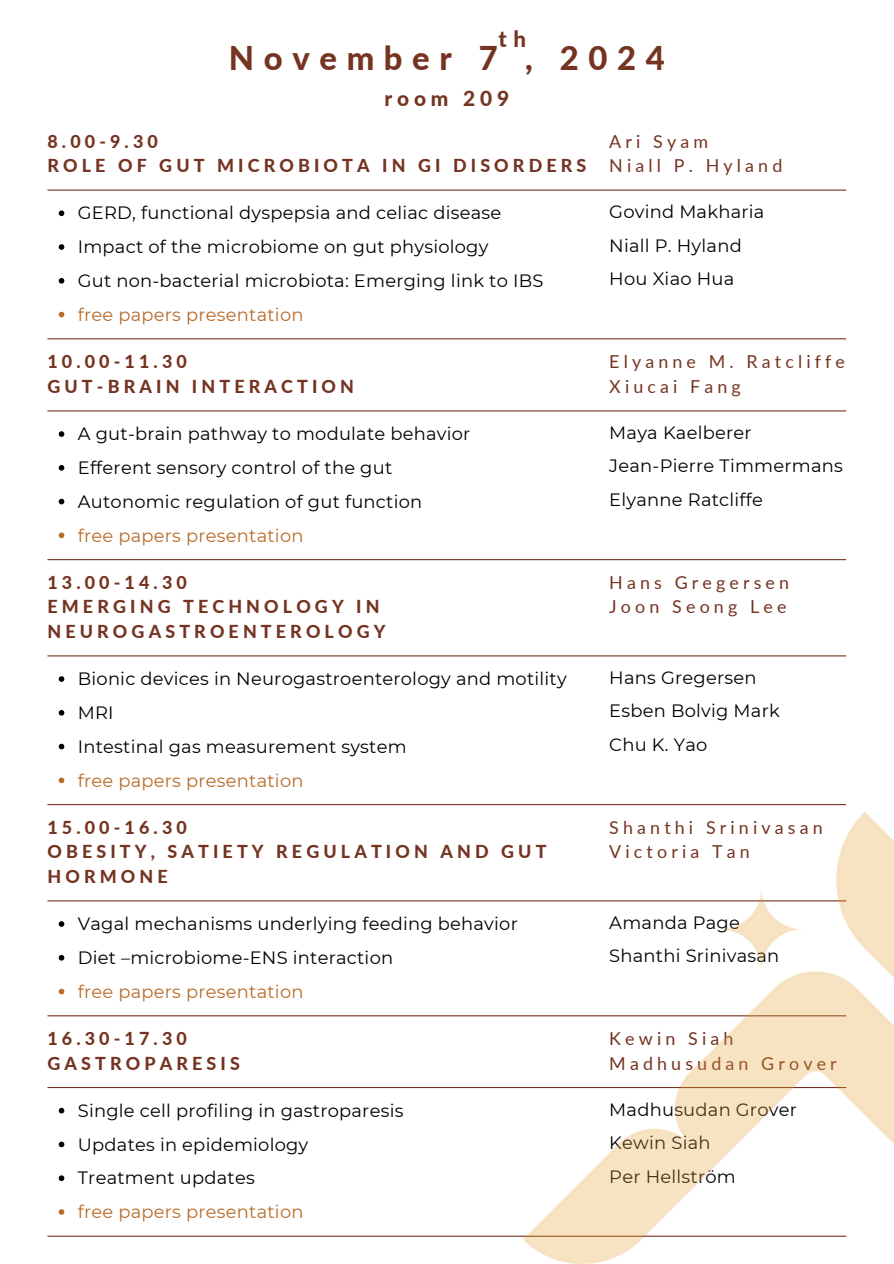
<style>
.page{position:relative;width:894px;height:1264px;background:#fff}
.page>*{position:absolute;margin:0;border:0;box-sizing:border-box;transform-origin:0 0}
.t1{font:800 32.7px "Lato";letter-spacing:.295em;color:#753422}
.t2{font:800 22.2px "Lato";color:#753422}
.t3{font:800 20.85px "Lato";letter-spacing:.23em;color:#753422}
.t4{font:17.85px "Montserrat";letter-spacing:.015em;color:#000}
.t5{font:800 17.85px/24.6px "Lato";letter-spacing:.23em;color:#753422}
.t6{font:17.85px "Lato";letter-spacing:.23em;color:#753422}
.t7{font:17.85px "Montserrat";letter-spacing:.015em;color:#b86c2a}
</style>
<div class="page">
<hr style="left:47px;top:338px;width:798px;height:1px;background:#753422">
<hr style="left:47px;top:189px;width:798px;height:2px;background:#753422">
<svg style="left:59px;top:210px;width:5px;height:6px"></svg>
<svg style="left:59px;top:244px;width:5px;height:6px"></svg>
<svg style="left:59px;top:278px;width:5px;height:5px"></svg>
<svg style="left:59px;top:312px;width:5px;height:5px"></svg>
<hr style="left:47px;top:559px;width:798px;height:1px;background:#753422">
<hr style="left:47px;top:410px;width:798px;height:1px;background:#753422">
<svg style="left:59px;top:431px;width:5px;height:6px"></svg>
<svg style="left:59px;top:465px;width:5px;height:5px"></svg>
<svg style="left:59px;top:499px;width:5px;height:5px"></svg>
<svg style="left:59px;top:532px;width:5px;height:6px"></svg>
<hr style="left:47px;top:804px;width:798px;height:1px;background:#753422">
<hr style="left:47px;top:655px;width:798px;height:1px;background:#753422">
<svg style="left:59px;top:676px;width:5px;height:6px"></svg>
<svg style="left:59px;top:710px;width:5px;height:5px"></svg>
<svg style="left:59px;top:743px;width:5px;height:6px"></svg>
<svg style="left:59px;top:777px;width:5px;height:6px"></svg>
<hr style="left:47px;top:1015px;width:798px;height:1px;background:#753422">
<hr style="left:47px;top:900px;width:798px;height:1px;background:#753422">
<svg style="left:59px;top:921px;width:5px;height:5px"></svg>
<svg style="left:59px;top:955px;width:5px;height:5px"></svg>
<svg style="left:59px;top:988px;width:5px;height:6px"></svg>
<hr style="left:47px;top:1086px;width:798px;height:2px;background:#753422">
<svg style="left:59px;top:1107px;width:5px;height:6px"></svg>
<svg style="left:59px;top:1141px;width:5px;height:6px"></svg>
<svg style="left:59px;top:1175px;width:5px;height:5px"></svg>
<svg style="left:59px;top:1209px;width:5px;height:5px"></svg>
<hr style="left:47px;top:1235px;width:798px;height:1px;background:#753422">
<img style="left:484px;top:804px;width:409px;height:459px">
<p class="t2" style="left:498px;top:25px;width:29px">t h</p>
<p class="t1" style="left:229px;top:38px;width:437px">November 7 , 2024</p>
<h2 class="t3" style="left:384px;top:86px;width:126px">room 209</h2>
<h3 class="t5" style="left:47px;top:128px;width:540px">8.00-9.30<br>ROLE OF GUT MICROBIOTA IN GI DISORDERS</h3>
<p class="t4" style="left:78px;top:202px;width:425px">GERD, functional dyspepsia and celiac disease</p>
<p class="t4" style="left:78px;top:236px;width:412px">Impact of the microbiome on gut physiology</p>
<p class="t4" style="left:78px;top:270px;width:467px">Gut non-bacterial microbiota: Emerging link to IBS</p>
<p class="t7" style="left:78px;top:303px;width:227px">free papers presentation</p>
<h3 class="t5" style="left:47px;top:349px;width:308px">10.00-11.30<br>GUT-BRAIN INTERACTION</h3>
<p class="t4" style="left:78px;top:423px;width:394px">A gut-brain pathway to modulate behavior</p>
<p class="t4" style="left:78px;top:457px;width:316px">Efferent sensory control of the gut</p>
<p class="t4" style="left:78px;top:490px;width:346px">Autonomic regulation of gut function</p>
<p class="t7" style="left:78px;top:524px;width:227px">free papers presentation</p>
<h3 class="t5" style="left:47px;top:569px;width:339px">13.00-14.30<br>EMERGING TECHNOLOGY IN<br>NEUROGASTROENTEROLOGY</h3>
<p class="t4" style="left:78px;top:668px;width:490px">Bionic devices in Neurogastroenterology and motility</p>
<p class="t4" style="left:78px;top:701px;width:37px">MRI</p>
<p class="t4" style="left:78px;top:735px;width:330px">Intestinal gas measurement system</p>
<p class="t7" style="left:78px;top:769px;width:227px">free papers presentation</p>
<p class="t5" style="left:47px;top:814px;width:500px">15.00-16.30<br>OBESITY, SATIETY REGULATION AND GUT<br>HORMONE</p>
<p class="t4" style="left:78px;top:912px;width:441px">Vagal mechanisms underlying feeding behavior</p>
<p class="t4" style="left:78px;top:946px;width:317px">Diet –microbiome-ENS interaction</p>
<p class="t7" style="left:78px;top:980px;width:227px">free papers presentation</p>
<p class="t5" style="left:47px;top:1025px;width:194px">16.30-17.30<br>GASTROPARESIS</p>
<p class="t4" style="left:78px;top:1099px;width:327px">Single cell profiling in gastroparesis</p>
<p class="t4" style="left:78px;top:1133px;width:232px">Updates in epidemiology</p>
<p class="t4" style="left:78px;top:1167px;width:178px">Treatment updates</p>
<p class="t7" style="left:78px;top:1200px;width:227px">free papers presentation</p>
<h1 class="t6" style="left:609px;top:130px;width:100px">Ari Syam</h1>
<h2 class="t6" style="left:609px;top:154px;width:174px">Niall P. Hyland</h2>
<p class="t4" style="left:609px;top:201px;width:157px">Govind Makharia</p>
<p class="t4" style="left:609px;top:234px;width:134px">Niall P. Hyland</p>
<p class="t4" style="left:609px;top:268px;width:126px">Hou Xiao Hua</p>
<p class="t6" style="left:609px;top:350px;width:237px">Elyanne M. Ratcliffe</p>
<p class="t6" style="left:609px;top:375px;width:133px">Xiucai Fang</p>
<p class="t4" style="left:609px;top:421px;width:144px">Maya Kaelberer</p>
<p class="t4" style="left:609px;top:455px;width:235px">Jean-Pierre Timmermans</p>
<p class="t4" style="left:609px;top:488px;width:155px">Elyanne Ratcliffe</p>
<p class="t6" style="left:609px;top:571px;width:181px">Hans Gregersen</p>
<p class="t6" style="left:609px;top:595px;width:179px">Joon Seong Lee</p>
<p class="t4" style="left:609px;top:666px;width:149px">Hans Gregersen</p>
<p class="t4" style="left:609px;top:700px;width:172px">Esben Bolvig Mark</p>
<p class="t4" style="left:609px;top:733px;width:99px">Chu K. Yao</p>
<p class="t6" style="left:609px;top:816px;width:215px">Shanthi Srinivasan</p>
<p class="t6" style="left:609px;top:840px;width:142px">Victoria Tan</p>
<h3 class="t4" style="left:609px;top:911px;width:132px">Amanda Page</h3>
<p class="t4" style="left:609px;top:945px;width:171px">Shanthi Srinivasan</p>
<p class="t6" style="left:609px;top:1027px;width:126px">Kewin Siah</p>
<p class="t6" style="left:609px;top:1051px;width:229px">Madhusudan Grover</p>
<h3 class="t4" style="left:609px;top:1098px;width:189px">Madhusudan Grover</h3>
<p class="t4" style="left:609px;top:1131px;width:103px">Kewin Siah</p>
<p class="t4" style="left:609px;top:1165px;width:128px">Per Hellström</p>
</div>
